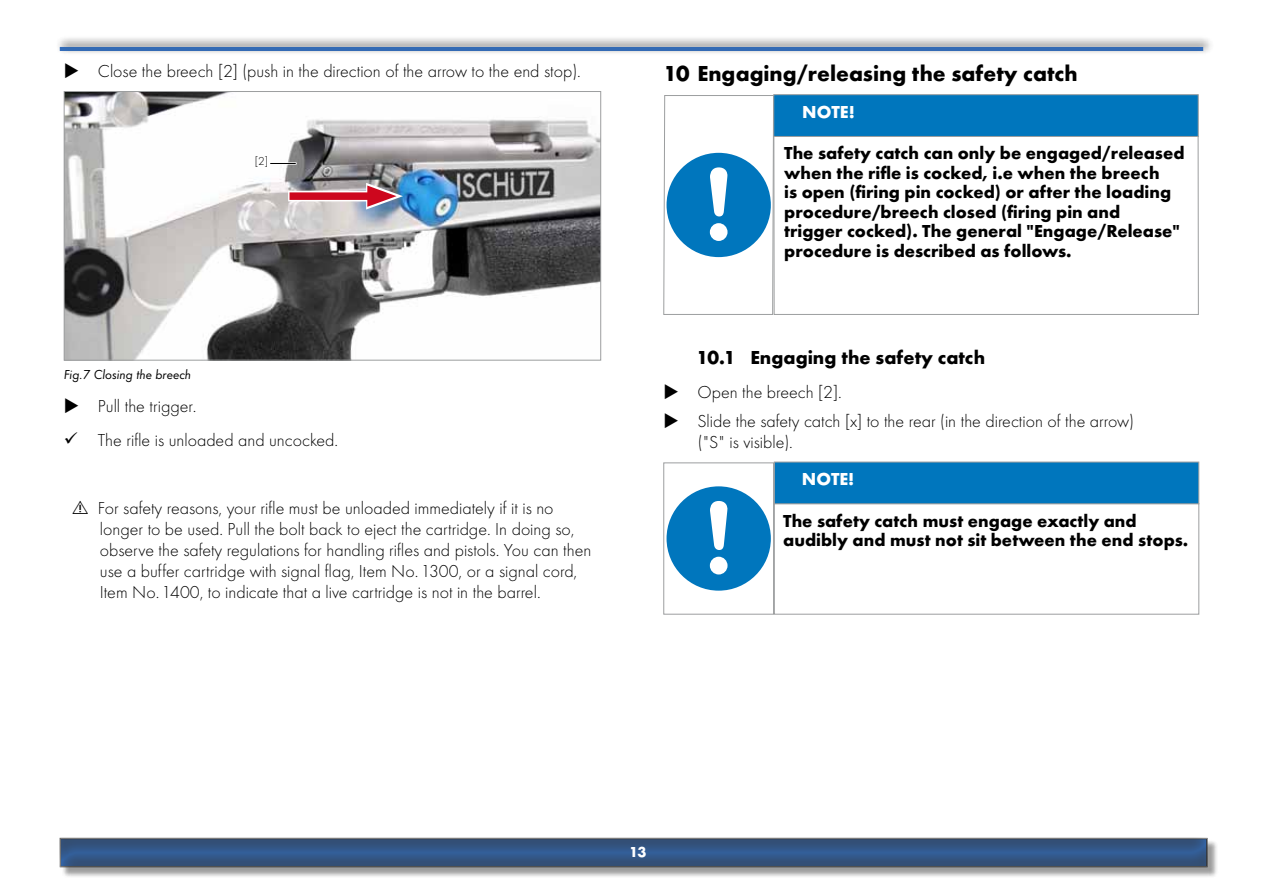
<style>
.page{position:relative;width:1263px;height:893px;background:#fff}
.page>*{position:absolute;margin:0;border:0;box-sizing:border-box;transform-origin:0 0}
.t1{font:700 22.5px "Futura T";color:#000}
.t2{font:700 19.5px "Futura T";color:#000}
.t3{font:300 18px/21px "Futura T";color:#000}
.t4{font:700 18px/19.5px "Futura T";color:#000}
.t5{font:700 18px "Futura T";color:#fff}
.t6{font:700 15px "Futura T";color:#fff}
.t7{font:italic 13.5px "Futura T";color:#000}
.t8{font:300 12px "Futura T";color:#000}
.s1{font-family:"Arial ANSI";font-weight:400}
</style>
<div class="page">
<img style="left:66px;top:93px;width:533px;height:266px">
<div style="left:64px;top:91px;width:537px;height:270px;border:1px solid #9c9e9f"></div>
<svg style="left:663px;top:95px;width:110px;height:220px"></svg>
<div style="left:773px;top:136px;width:426px;height:179px;border:1px solid #9c9e9f"></div>
<div style="left:773px;top:94px;width:425px;height:43px;background:#0076bd;border:1px solid #9c9e9f"></div>
<div style="left:666px;top:486px;width:105px;height:105px;background:#0076bd;border-radius:50%"></div>
<svg style="left:710px;top:501px;width:18px;height:49px"></svg>
<div style="left:710px;top:557px;width:17px;height:17px;background:#fff;border-radius:50%"></div>
<div style="left:663px;top:462px;width:111px;height:153px;border:1px solid #9c9e9f"></div>
<div style="left:774px;top:503px;width:425px;height:112px;border:1px solid #9c9e9f"></div>
<div style="left:774px;top:462px;width:425px;height:42px;background:#0076bd;border:1px solid #9c9e9f"></div>
<div style="left:61px;top:839px;width:1157px;height:39px;background:#000;opacity:.49"></div>
<div style="left:59px;top:836px;width:1149px;height:32px;background:#fff;opacity:.45"></div>
<div style="left:54px;top:36px;width:1160px;height:20px;background:#000;opacity:.74"></div>
<div style="left:59px;top:45px;width:1146px;height:6px;background:#fff;opacity:.44"></div>
<div style="left:288px;top:191px;width:94px;height:10px;background:#fff"></div>
<div style="left:289px;top:192px;width:91px;height:8px;background:#cd071e"></div>
<svg style="left:366px;top:183px;width:37px;height:27px"></svg>
<hr style="left:270px;top:162px;width:27px;height:3px;background:#fff">
<svg style="left:270px;top:163px;width:26px;height:1px"></svg>
<p class="t3" style="left:98px;top:61px;width:484px">Close the breech [2] (push in the direction of the arrow to the end stop).</p>
<p class="t8" style="left:255px;top:154px;width:15px">[2]</p>
<p class="t7" style="left:64px;top:366px;width:129px">Fig.7 Closing the breech</p>
<p class="t3" style="left:98px;top:389px;width:242px;line-height:33.8px">Pull the trigger.<br>The rifle is unloaded and uncocked.</p>
<p class="t3" style="left:100px;top:497px;width:493px;text-indent:-27px"><span class="s1">$</span> For safety reasons, your rifle must be unloaded immediately if it is no longer to be used. Pull the bolt back to eject the cartridge. In doing so, observe the safety regulations for handling rifles and pistols. You can then use a buffer cartridge with signal flag, Item No.1300, or a signal cord, Item No.1400, to indicate that a live cartridge is not in the barrel.</p>
<p class="t1" style="left:663px;top:60px;width:416px">10 Engaging/releasing the safety catch</p>
<p class="t5" style="left:802px;top:101px;width:54px">Note!</p>
<p class="t4" style="left:784px;top:144px;width:402px">The safety catch can only be engaged/released when the rifle is cocked, i.e when the breech<br>is open (firing pin cocked) or after the loading procedure/breech closed (firing pin and<br>trigger cocked). The general "Engage/Release" procedure is described as follows.</p>
<p class="t2" style="left:696px;top:346px;width:290px">10.1 Engaging the safety catch</p>
<p class="t3" style="left:697px;top:377px;width:438px;line-height:29.5px">Open the breech [2].<br>Slide the safety catch [x] to the rear (in the direction of the arrow)</p>
<p class="t3" style="left:698px;top:431px;width:97px">("S" is visible).</p>
<p class="t5" style="left:802px;top:469px;width:54px">Note!</p>
<p class="t4" style="left:783px;top:511px;width:407px">The safety catch must engage exactly and audibly and must not sit between the end stops.</p>
<p class="t6" style="left:629px;top:844px;width:19px">13</p>
</div>
